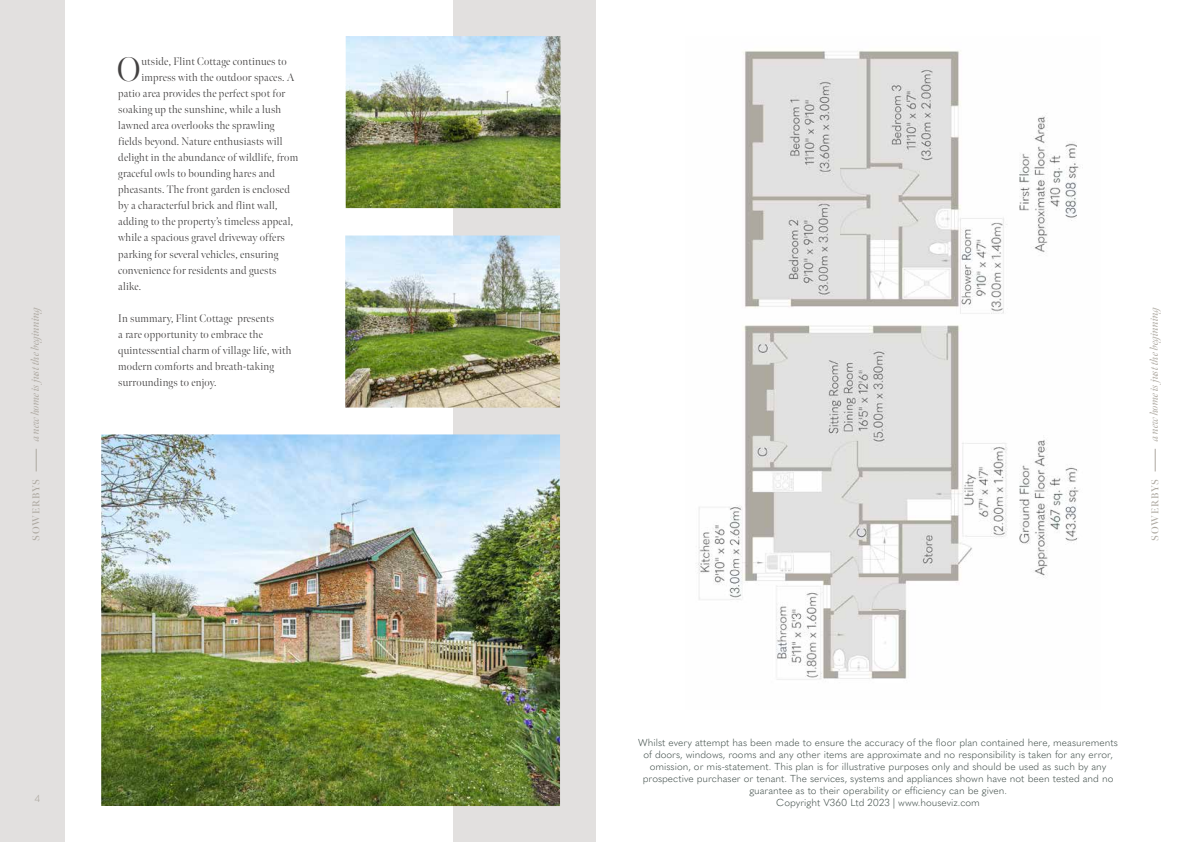
<style>
.page{position:relative;width:1191px;height:842px;background:#fff}
.page>*{position:absolute;margin:0;border:0;box-sizing:border-box;transform-origin:0 0}
.t1{font:300 34px "Meno Banner";color:#434141}
.t2{font:300 11px/16px "Meno Banner";letter-spacing:.02em;color:#434141}
.t3{font:italic 11px "Meno Banner";letter-spacing:-.01em;color:#ada8a0}
.t4{font:300 10px/12px "Quasimoda";color:#3e4b47;text-align:center}
.t5{font:600 10px "Meno Banner";letter-spacing:.08em;color:#ada8a0}
.t6{font:300 10px "Quasimoda";color:#ada8a0}
</style>
<div class="page">
<div style="left:0;top:0;width:595px;height:842px;background:#e2e0df"></div>
<svg style="left:1155px;top:449px;width:1px;height:22px"></svg>
<svg style="left:36px;top:449px;width:1px;height:22px"></svg>
<img style="left:698px;top:51px;width:381px;height:629px">
<div style="left:65px;top:0;width:388px;height:842px;background:#fff"></div>
<img style="left:101px;top:434px;width:459px;height:372px">
<img style="left:345px;top:235px;width:215px;height:173px">
<img style="left:346px;top:36px;width:214px;height:172px">
<p class="t3" style="left:29px;top:441px;width:138px;rotate:-90deg">a new home is just the beginning</p>
<p class="t5" style="left:30px;top:541px;width:63px;rotate:-90deg">SOWERBYS</p>
<h1 class="t1" style="left:117px;top:49px;width:25px">O</h1>
<p class="t2" style="left:141px;top:54px;width:147px">utside, Flint Cottage continues to</p>
<p class="t2" style="left:141px;top:70px;width:155px">impress with the outdoor spaces. A</p>
<p class="t2" style="left:118px;top:86px;width:169px">patio area provides the perfect spot for</p>
<p class="t2" style="left:118px;top:102px;width:164px">soaking up the sunshine, while a lush</p>
<p class="t2" style="left:118px;top:118px;width:158px">lawned area overlooks the sprawling</p>
<p class="t2" style="left:118px;top:134px;width:166px">fields beyond. Nature enthusiasts will</p>
<p class="t2" style="left:118px;top:150px;width:181px">delight in the abundance of wildlife, from</p>
<p class="t2" style="left:118px;top:166px;width:158px">graceful owls to bounding hares and</p>
<p class="t2" style="left:118px;top:182px;width:173px">pheasants. The front garden is enclosed</p>
<p class="t2" style="left:118px;top:198px;width:161px">by a characterful brick and flint wall,</p>
<p class="t2" style="left:118px;top:214px;width:176px">adding to the property’s timeless appeal,</p>
<p class="t2" style="left:118px;top:230px;width:168px">while a spacious gravel driveway offers</p>
<p class="t2" style="left:118px;top:246px;width:162px">parking for several vehicles, ensuring</p>
<p class="t2" style="left:118px;top:262px;width:160px">convenience for residents and guests</p>
<p class="t2" style="left:118px;top:278px;width:24px">alike.</p>
<p class="t2" style="left:118px;top:310px;width:175px">In summary, Flint Cottage presents<br>a rare opportunity to embrace the quintessential charm of village life, with modern comforts and breath-taking surroundings to enjoy.</p>
<p class="t6" style="left:35px;top:791px;width:7px">4</p>
<p class="t3" style="left:1147px;top:441px;width:138px;rotate:-90deg">a new home is just the beginning</p>
<p class="t5" style="left:1149px;top:541px;width:63px;rotate:-90deg">SOWERBYS</p>
<p class="t4" style="left:638px;top:735px;width:481px">Whilst every attempt has been made to ensure the accuracy of the floor plan contained here, measurements of doors, windows, rooms and any other items are approximate and no responsibility is taken for any error, omission, or mis-statement. This plan is for illustrative purposes only and should be used as such by any prospective purchaser or tenant. The services, systems and appliances shown have not been tested and no guarantee as to their operability or efficiency can be given.<br>Copyright V360 Ltd 2023 | www.houseviz.com</p>
</div>
